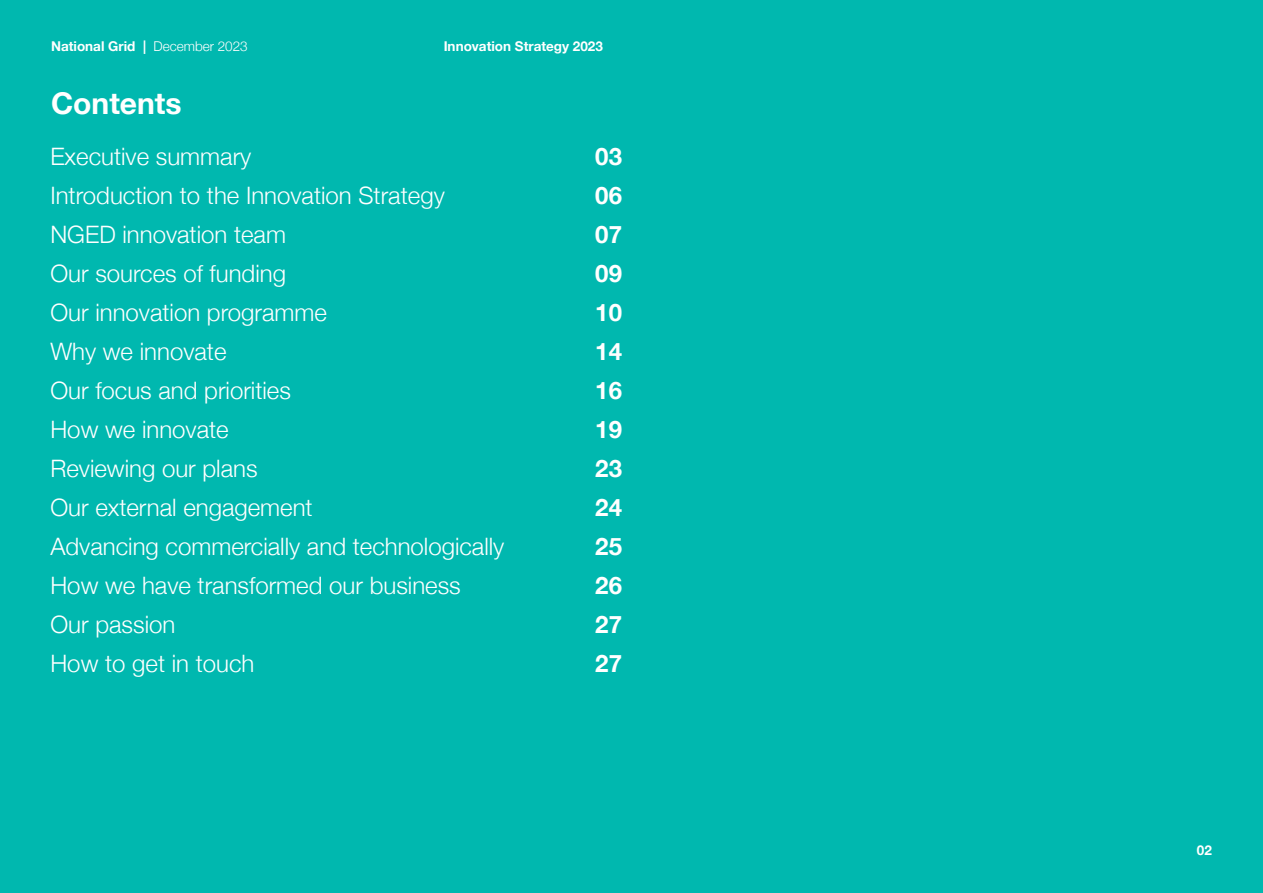
<style>
.page{position:relative;width:1263px;height:893px;background:#00b8af}
.page>*{position:absolute;margin:0;border:0;box-sizing:border-box;transform-origin:0 0}
.t1{font:700 30px "Helvetica Neue";color:#fff}
.t2{font:300 24px "Helvetica Neue";color:#fff}
.t3{font:700 24px "Helvetica Neue";color:#fff}
.t4{font:700 13.5px "Helvetica Neue";color:#fff}
.t5{font:300 13.5px "Helvetica Neue";color:#fff}
</style>
<div class="page">
<p class="t4" style="left:51px;top:36px;width:96px">National Grid |</p>
<p class="t5" style="left:154px;top:35px;width:96px">December 2023</p>
<p class="t4" style="left:444px;top:36px;width:161px">Innovation Strategy 2023</p>
<p class="t1" style="left:51px;top:80px;width:132px">Contents</p>
<p class="t2" style="left:50px;top:137px;width:202px">Executive summary</p>
<p class="t3" style="left:595px;top:137px;width:28px">03</p>
<p class="t2" style="left:50px;top:176px;width:396px">Introduction to the Innovation Strategy</p>
<p class="t3" style="left:595px;top:176px;width:28px">06</p>
<p class="t2" style="left:50px;top:215px;width:237px">NGED innovation team</p>
<p class="t3" style="left:595px;top:215px;width:28px">07</p>
<p class="t2" style="left:50px;top:254px;width:237px">Our sources of funding</p>
<p class="t3" style="left:595px;top:254px;width:28px">09</p>
<p class="t2" style="left:50px;top:293px;width:278px">Our innovation programme</p>
<p class="t3" style="left:595px;top:293px;width:28px">10</p>
<p class="t2" style="left:50px;top:332px;width:178px">Why we innovate</p>
<p class="t3" style="left:595px;top:332px;width:28px">14</p>
<p class="t2" style="left:50px;top:371px;width:242px">Our focus and priorities</p>
<p class="t3" style="left:595px;top:371px;width:28px">16</p>
<p class="t2" style="left:50px;top:410px;width:180px">How we innovate</p>
<p class="t3" style="left:595px;top:410px;width:28px">19</p>
<p class="t2" style="left:50px;top:449px;width:209px">Reviewing our plans</p>
<p class="t3" style="left:595px;top:449px;width:28px">23</p>
<p class="t2" style="left:50px;top:488px;width:264px">Our external engagement</p>
<p class="t3" style="left:595px;top:488px;width:28px">24</p>
<p class="t2" style="left:50px;top:527px;width:455px">Advancing commercially and technologically</p>
<p class="t3" style="left:595px;top:527px;width:28px">25</p>
<p class="t2" style="left:50px;top:566px;width:412px">How we have transformed our business</p>
<p class="t3" style="left:595px;top:566px;width:28px">26</p>
<p class="t2" style="left:50px;top:605px;width:126px">Our passion</p>
<p class="t3" style="left:595px;top:605px;width:28px">27</p>
<p class="t2" style="left:50px;top:644px;width:206px">How to get in touch</p>
<p class="t3" style="left:595px;top:644px;width:28px">27</p>
<p class="t4" style="left:1197px;top:840px;width:17px">02</p>
</div>
